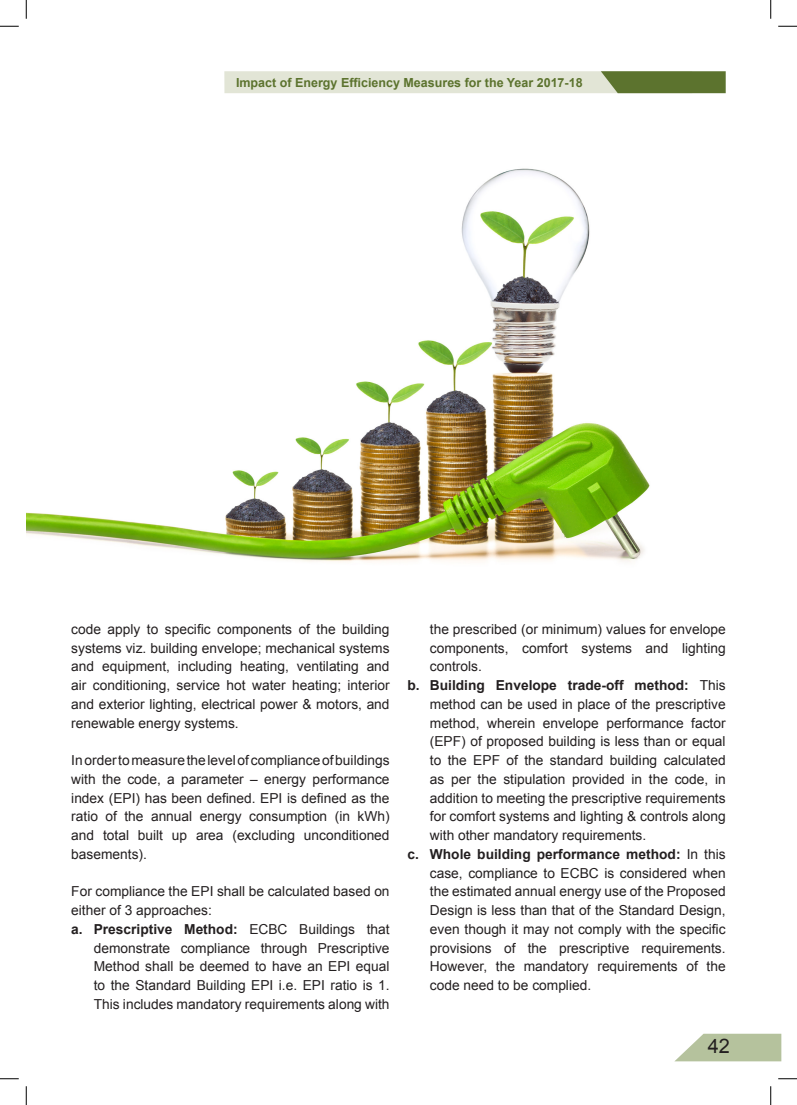
<style>
.page{position:relative;width:797px;height:1105px;background:#fff}
.page>*{position:absolute;margin:0;border:0;box-sizing:border-box;transform-origin:0 0}
.t1{font:20px "Arial";color:#231f20}
.t2{font:13.75px/18.8px "Arial";color:#231f20;text-align:justify}
.t3{font:700 12.5px "Arial";color:#5c732e}
.s1{font-weight:700}
</style>
<div class="page">
<div style="left:224px;top:71px;width:468px;height:22px;background:#e2e5d6"></div>
<svg style="left:601px;top:71px;width:124px;height:22px;background:#667b3b"></svg>
<svg style="left:675px;top:1034px;width:106px;height:27px;background:#becaa9"></svg>
<img style="left:26px;top:168px;width:624px;height:394px">
<svg style="left:0;top:25px;width:19px;height:2px"></svg>
<svg style="left:778px;top:25px;width:19px;height:2px"></svg>
<svg style="left:0;top:1078px;width:19px;height:1px"></svg>
<svg style="left:778px;top:1078px;width:19px;height:1px"></svg>
<svg style="left:25px;top:0;width:2px;height:19px"></svg>
<svg style="left:25px;top:1086px;width:2px;height:19px"></svg>
<svg style="left:770px;top:0;width:1px;height:19px"></svg>
<svg style="left:770px;top:1086px;width:1px;height:19px"></svg>
<p class="t3" style="left:236px;top:74px;width:348px">Impact of Energy Efficiency Measures for the Year 2017-18</p>
<p class="t2" style="left:71px;top:620px;width:320px">code apply to specific components of the building systems viz. building envelope; mechanical systems and equipment, including heating, ventilating and air conditioning, service hot water heating; interior and exterior lighting, electrical power &amp; motors, and renewable energy systems.</p>
<p class="t2" style="left:71px;top:751px;width:320px">In order to measure the level of compliance of buildings with the code, a parameter – energy performance index (EPI) has been defined. EPI is defined as the ratio of the annual energy consumption (in kWh) and total built up area (excluding unconditioned basements).</p>
<p class="t2" style="left:71px;top:882px;width:320px">For compliance the EPI shall be calculated based on either of 3 approaches:</p>
<p class="t2" style="left:94px;top:920px;width:297px;text-indent:-22px"><span class="s1">a. Prescriptive Method:</span> ECBC Buildings that demonstrate compliance through Prescriptive Method shall be deemed to have an EPI equal to the Standard Building EPI i.e. EPI ratio is 1.<br>This includes mandatory requirements along with</p>
<p class="t2" style="left:430px;top:620px;width:297px">the prescribed (or minimum) values for envelope components, comfort systems and lighting controls.</p>
<p class="t2" style="left:430px;top:676px;width:297px;text-indent:-22px"><span class="s1">b. Building Envelope trade-off method:</span> This method can be used in place of the prescriptive method, wherein envelope performance factor (EPF) of proposed building is less than or equal to the EPF of the standard building calculated as per the stipulation provided in the code, in addition to meeting the prescriptive requirements for comfort systems and lighting &amp; controls along with other mandatory requirements.</p>
<p class="t2" style="left:430px;top:845px;width:297px;text-indent:-22px"><span class="s1">c. Whole building performance method:</span> In this case, compliance to ECBC is considered when the estimated annual energy use of the Proposed Design is less than that of the Standard Design, even though it may not comply with the specific provisions of the prescriptive requirements.<br>However, the mandatory requirements of the code need to be complied.</p>
<h1 class="t1" style="left:707px;top:1033px;width:24px">42</h1>
</div>
